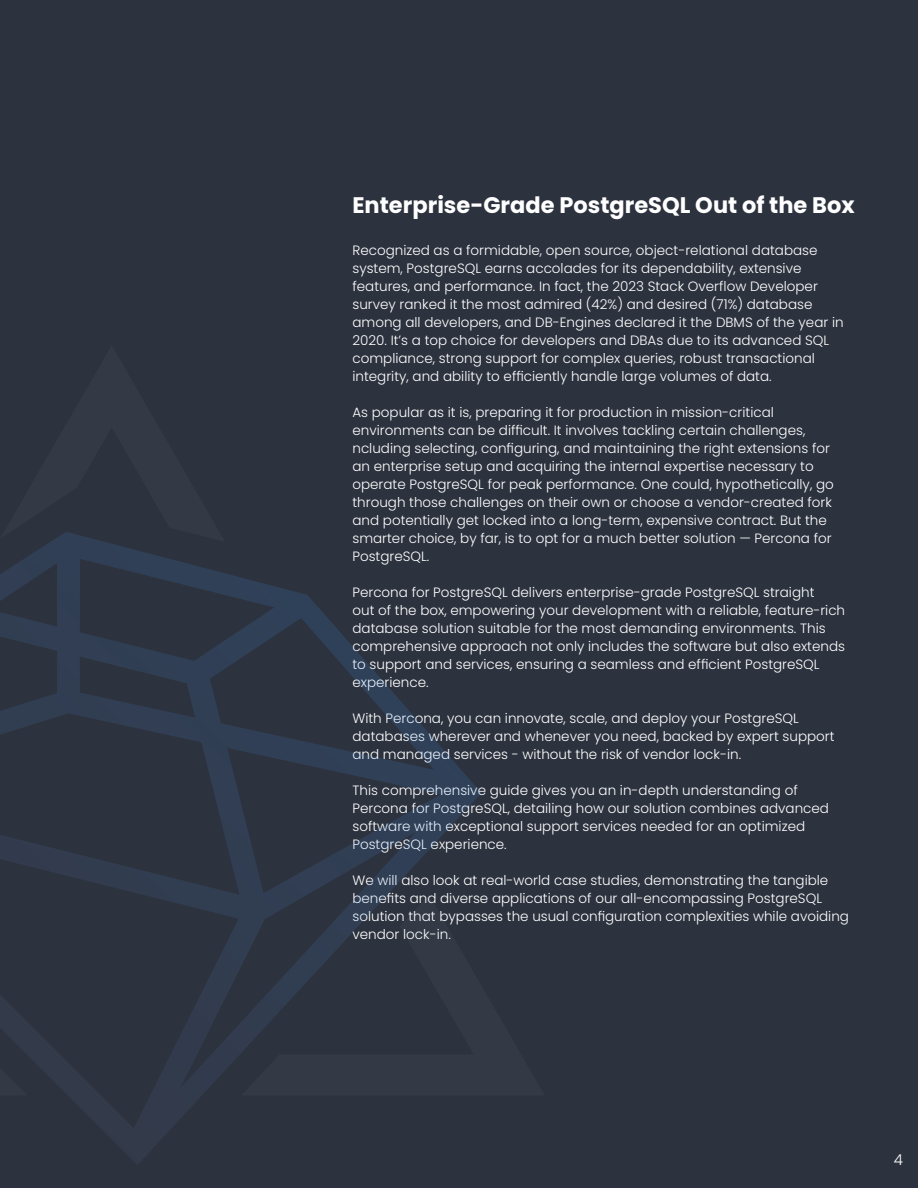
<style>
.page{position:relative;width:918px;height:1188px;background:#2c323e}
.page>*{position:absolute;margin:0;border:0;box-sizing:border-box;transform-origin:0 0}
.t1{font:700 22.5px "Poppins";color:#fff}
.t2{font:300 15px "Poppins";color:#fff}
.t3{font:300 13.5px/18px "Poppins";color:#fff}
</style>
<div class="page">
<svg style="left:0;top:542px;width:481px;height:622px"></svg>
<svg style="left:241px;top:895px;width:240px;height:201px"></svg>
<svg style="left:0;top:874px;width:28px;height:222px"></svg>
<svg style="left:51px;top:532px;width:53px;height:10px"></svg>
<h1 class="t1" style="left:352px;top:192px;width:504px">Enterprise-Grade PostgreSQL Out of the Box</h1>
<p class="t3" style="left:352px;top:242px;width:493px">Recognized as a formidable, open source, object-relational database system, PostgreSQL earns accolades for its dependability, extensive features, and performance. In fact, the 2023 Stack Overflow Developer survey ranked it the most admired (42%) and desired (71%) database among all developers, and DB-Engines declared it the DBMS of the year in 2020. It’s a top choice for developers and DBAs due to its advanced SQL compliance, strong support for complex queries, robust transactional integrity, and ability to efficiently handle large volumes of data.</p>
<p class="t3" style="left:352px;top:404px;width:483px">As popular as it is, preparing it for production in mission-critical environments can be difficult. It involves tackling certain challenges, ncluding selecting, configuring, and maintaining the right extensions for an enterprise setup and acquiring the internal expertise necessary to operate PostgreSQL for peak performance. One could, hypothetically, go through those challenges on their own or choose a vendor-created fork and potentially get locked into a long-term, expensive contract. But the smarter choice, by far, is to opt for a much better solution — Percona for PostgreSQL.</p>
<p class="t3" style="left:352px;top:584px;width:494px">Percona for PostgreSQL delivers enterprise-grade PostgreSQL straight<br>out of the box, empowering your development with a reliable, feature-rich database solution suitable for the most demanding environments. This comprehensive approach not only includes the software but also extends to support and services, ensuring a seamless and efficient PostgreSQL experience.</p>
<p class="t3" style="left:352px;top:710px;width:484px">With Percona, you can innovate, scale, and deploy your PostgreSQL databases wherever and whenever you need, backed by expert support and managed services - without the risk of vendor lock-in.</p>
<p class="t3" style="left:352px;top:782px;width:478px">This comprehensive guide gives you an in-depth understanding of Percona for PostgreSQL, detailing how our solution combines advanced software with exceptional support services needed for an optimized PostgreSQL experience.</p>
<p class="t3" style="left:352px;top:872px;width:498px">We will also look at real-world case studies, demonstrating the tangible benefits and diverse applications of our all-encompassing PostgreSQL solution that bypasses the usual configuration complexities while avoiding vendor lock-in.</p>
<p class="t2" style="left:894px;top:1151px;width:11px">4</p>
</div>
